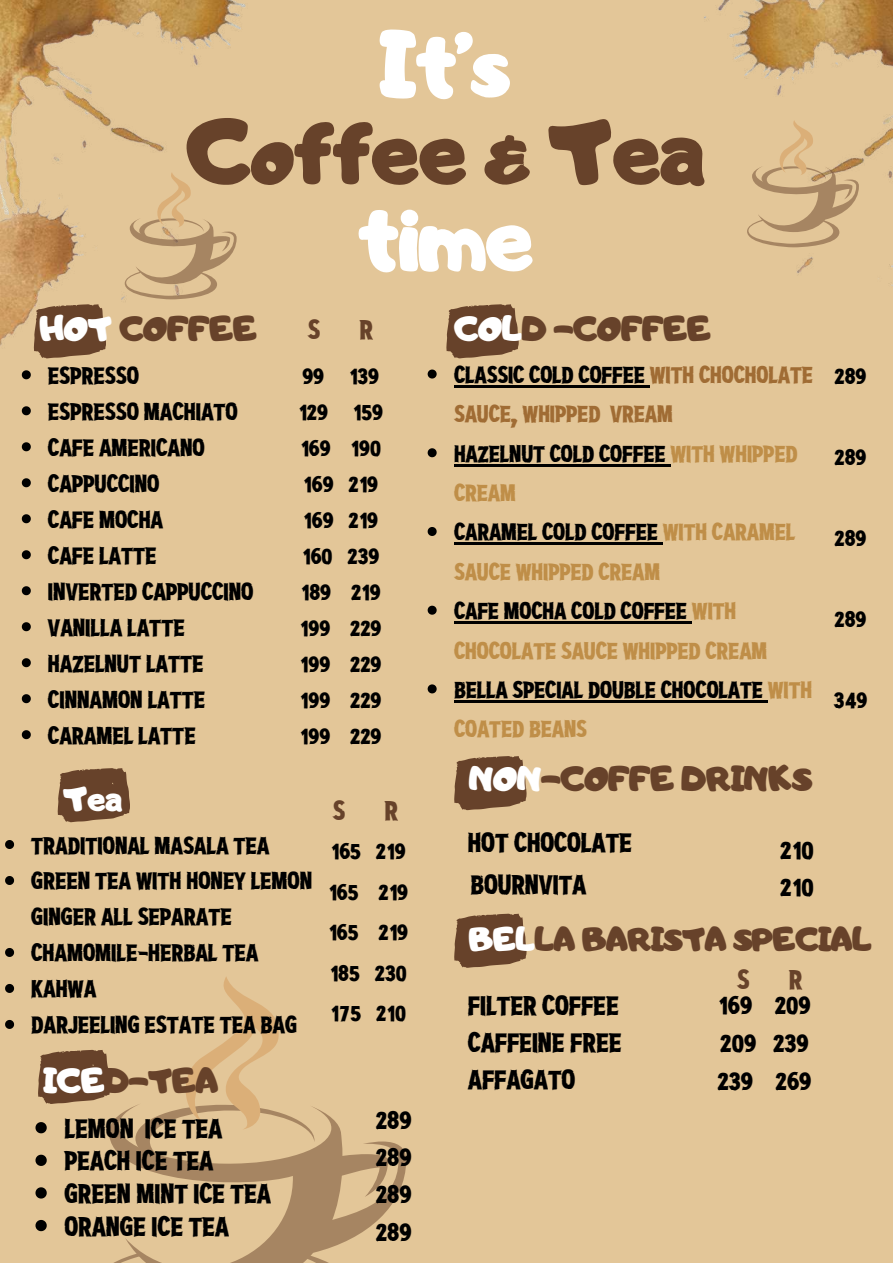
<style>
.page{position:relative;width:893px;height:1264px;background:#fff}
.page>*{position:absolute;margin:0;border:0;box-sizing:border-box;transform-origin:0 0}
.t1{font:87.3px "CA Generated";letter-spacing:-.02em;color:#67422a}
.t2{font:87.3px "CA Generated";letter-spacing:-.02em;color:#fff}
.t3{font:33px "CA Generated";letter-spacing:-.02em;color:#67422a}
.t4{font:33px "CA Generated";color:#fff}
.t5{font:31.5px "CA Generated";letter-spacing:-.02em;color:#67422a}
.t6{font:27px/37px "UIDKHOTPHI";color:#000}
.t7{font:27px "UIDKHOTPHI";color:#67422a}
.t8{font:24px/36px "UIDKHOTPHI";color:#000}
.t9{font:23.4px/39.3px "UIDKHOTPHI";color:#000}
.s1{color:#fff}
.s2{color:#a06c34}
.s3{color:#bf8e48}
</style>
<div class="page">
<div style="left:0;top:0;width:892px;height:1262px;background:#e3c698"></div>
<img style="left:0;top:0;width:246px;height:448px">
<svg style="left:34px;top:304px;width:72px;height:54px"></svg>
<svg style="left:446px;top:304px;width:72px;height:54px"></svg>
<svg style="left:454px;top:756px;width:72px;height:54px"></svg>
<svg style="left:58px;top:768px;width:72px;height:54px"></svg>
<img style="left:704px;top:0;width:188px;height:286px">
<svg style="left:124px;top:172px;width:113px;height:127px"></svg>
<svg style="left:746px;top:120px;width:112px;height:127px"></svg>
<svg style="left:22px;top:370px;width:9px;height:9px"></svg>
<svg style="left:22px;top:406px;width:9px;height:9px"></svg>
<svg style="left:22px;top:442px;width:9px;height:9px"></svg>
<svg style="left:22px;top:478px;width:9px;height:9px"></svg>
<svg style="left:22px;top:514px;width:9px;height:9px"></svg>
<svg style="left:22px;top:550px;width:9px;height:9px"></svg>
<svg style="left:22px;top:586px;width:9px;height:9px"></svg>
<svg style="left:22px;top:622px;width:9px;height:9px"></svg>
<svg style="left:22px;top:658px;width:9px;height:9px"></svg>
<svg style="left:22px;top:694px;width:9px;height:9px"></svg>
<svg style="left:22px;top:730px;width:9px;height:9px"></svg>
<svg style="left:5px;top:840px;width:9px;height:9px"></svg>
<svg style="left:5px;top:876px;width:9px;height:9px"></svg>
<svg style="left:5px;top:948px;width:9px;height:8px"></svg>
<svg style="left:5px;top:984px;width:9px;height:8px"></svg>
<svg style="left:5px;top:1019px;width:9px;height:9px"></svg>
<svg style="left:427px;top:369px;width:9px;height:9px"></svg>
<hr style="left:454px;top:385px;width:195px;height:2px;background:#000">
<svg style="left:427px;top:448px;width:9px;height:9px"></svg>
<hr style="left:454px;top:464px;width:216px;height:2px;background:#000">
<svg style="left:427px;top:527px;width:9px;height:9px"></svg>
<hr style="left:454px;top:542px;width:208px;height:3px;background:#000">
<svg style="left:427px;top:605px;width:9px;height:9px"></svg>
<hr style="left:454px;top:621px;width:237px;height:2px;background:#000">
<svg style="left:427px;top:684px;width:9px;height:9px"></svg>
<hr style="left:454px;top:700px;width:313px;height:2px;background:#000">
<svg style="left:454px;top:913px;width:72px;height:54px"></svg>
<svg style="left:35px;top:977px;width:371px;height:285px"></svg>
<h1 class="t2" style="left:380px;top:8px;width:131px">It’s</h1>
<h1 class="t1" style="left:186px;top:94px;width:520px">Coffee &amp; Tea</h1>
<h1 class="t2" style="left:357px;top:181px;width:178px">time</h1>
<h2 class="t3" style="left:40px;top:307px;width:219px"><span class="s1">HOT</span> COFFEE</h2>
<p class="t8" style="left:48px;top:354px;width:207px">ESPRESSO<br>ESPRESSO MACHIATO<br>CAFE AMERICANO<br>CAPPUCCINO<br>CAFE MOCHA<br>CAFE LATTE<br>INVERTED CAPPUCCINO<br>VANILLA LATTE<br>HAZELNUT LATTE<br>CINNAMON LATTE<br>CARAMEL LATTE</p>
<h2 class="t4" style="left:64px;top:777px;width:60px">Tea</h2>
<p class="t7" style="left:308px;top:306px;width:14px">S</p>
<p class="t7" style="left:359px;top:306px;width:15px">R</p>
<p class="t8" style="left:298px;top:354px;width:86px">99 139<br>129 159<br>169 190<br>169 219<br>169 219<br>160 239<br>189 219<br>199 229<br>199 229<br>199 229<br>199 229</p>
<p class="t7" style="left:333px;top:787px;width:14px">S</p>
<p class="t7" style="left:384px;top:787px;width:15px">R</p>
<p class="t8" style="left:31px;top:823px;width:282px">TRADITIONAL MASALA TEA<br>GREEN TEA WITH HONEY LEMON<br>GINGER ALL SEPARATE<br>CHAMOMILE-HERBAL TEA<br>KAHWA<br>DARJEELING ESTATE TEA BAG</p>
<h2 class="t3" style="left:44px;top:1058px;width:176px"><span class="s1">ICE</span>D-TEA</h2>
<p class="t6" style="left:64px;top:1108px;width:208px;line-height:32.5px">LEMON ICE TEA<br>PEACH ICE TEA<br>GREEN MINT ICE TEA<br>ORANGE ICE TEA</p>
<p class="t8" style="left:328px;top:827px;width:81px;line-height:40.5px;text-align:justify">165 219<br>165 219<br>165 219<br>185 230</p>
<p class="t8" style="left:330px;top:991px;width:77px">175 210</p>
<p class="t6" style="left:375px;top:1097px;width:37px;text-align:justify">289<br>289<br>289</p>
<p class="t6" style="left:375px;top:1208px;width:37px">289</p>
<h2 class="t3" style="left:454px;top:307px;width:259px"><span class="s1">COL</span>D -COFFEE</h2>
<p class="t9" style="left:454px;top:352px;width:360px">CLASSIC COLD COFFEE <span class="s2">WITH CHOCHOLATE<br>SAUCE, WHIPPED VREAM<br></span>HAZELNUT COLD COFFEE <span class="s3">WITH WHIPPED<br>CREAM<br></span>CARAMEL COLD COFFEE <span class="s3">WITH CARAMEL<br>SAUCE WHIPPED CREAM<br></span>CAFE MOCHA COLD COFFEE <span class="s3">WITH<br>CHOCOLATE SAUCE WHIPPED CREAM<br></span>BELLA SPECIAL DOUBLE CHOCOLATE <span class="s3">WITH<br>COATED BEANS</span></p>
<h2 class="t3" style="left:469px;top:757px;width:345px"><span class="s1">NON</span>-COFFE DRINKS</h2>
<p class="t6" style="left:468px;top:817px;width:165px;line-height:41.8px">HOT CHOCOLATE<br>BOURNVITA</p>
<p class="t6" style="left:780px;top:826px;width:35px">210</p>
<p class="t6" style="left:780px;top:863px;width:35px">210</p>
<p class="t8" style="left:834px;top:354px;width:33px">289</p>
<p class="t8" style="left:834px;top:435px;width:33px">289</p>
<p class="t8" style="left:834px;top:516px;width:33px">289</p>
<p class="t8" style="left:834px;top:597px;width:33px">289</p>
<p class="t8" style="left:833px;top:678px;width:35px">349</p>
<h3 class="t5" style="left:469px;top:919px;width:404px"><span class="s1">BEL</span>LA BARISTA SPECIAL</h3>
<p class="t6" style="left:468px;top:983px;width:155px">FILTER COFFEE<br>CAFFEINE FREE</p>
<p class="t6" style="left:468px;top:1057px;width:109px">AFFAGATO</p>
<p class="t7" style="left:737px;top:956px;width:14px">S</p>
<p class="t7" style="left:788px;top:956px;width:15px">R</p>
<p class="t6" style="left:718px;top:981px;width:94px;line-height:38.2px">169 209<br>209 239</p>
<p class="t6" style="left:717px;top:1058px;width:95px">239 269</p>
</div>
